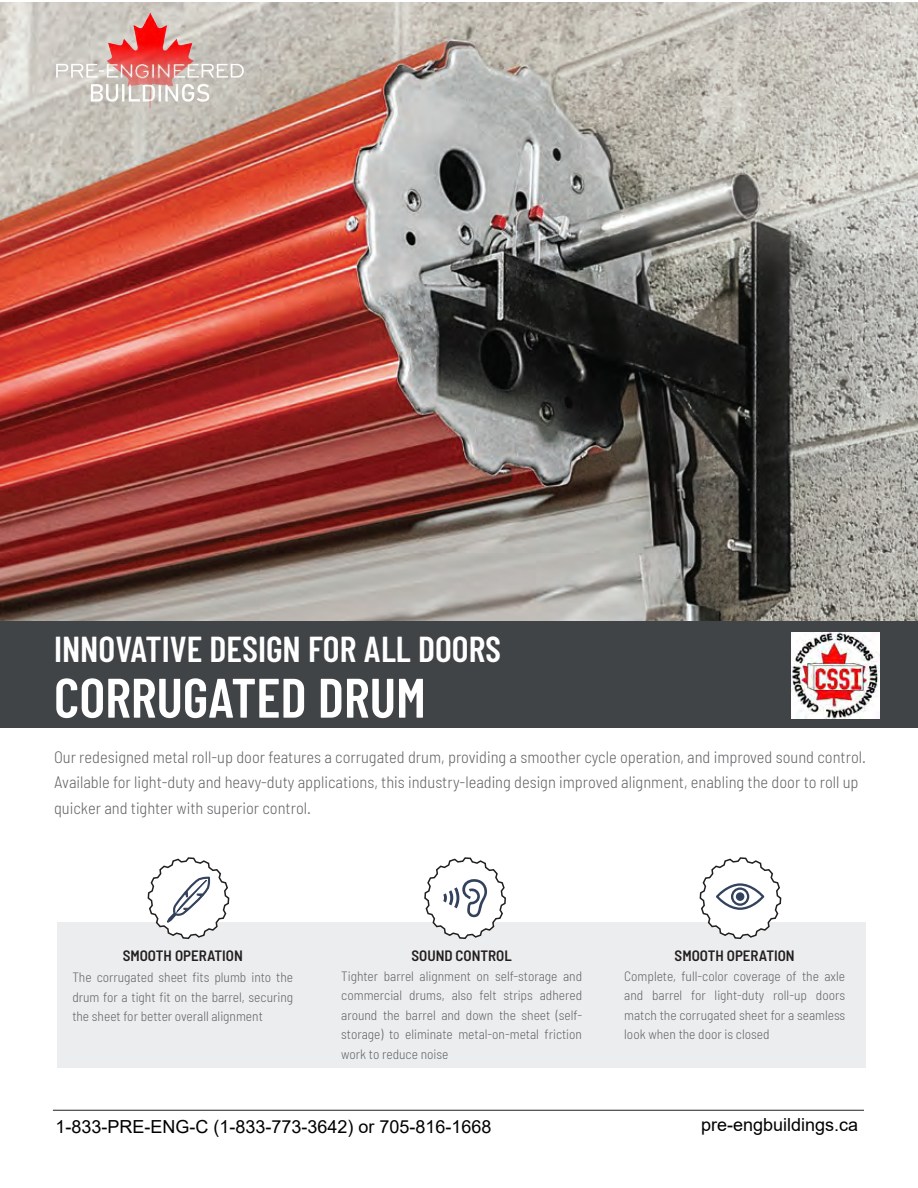
<style>
.page{position:relative;width:918px;height:1188px;background:#fff}
.page>*{position:absolute;margin:0;border:0;box-sizing:border-box;transform-origin:0 0}
.t1{font:600 55.5px "Barlow Condensed";color:#fff}
.t2{font:600 36px "Barlow Condensed";color:#fff}
.t3{font:18px "Arial";color:#000}
.t4{font:300 semi-condensed 16.5px/25.5px "Barlow";color:#636466}
.t5{font:600 semi-condensed 15px "Barlow";color:#231f20}
.t6{font:300 semi-condensed 13.5px/19.5px "Barlow";color:#636466;text-align:justify}
</style>
<div class="page">
<img style="left:0;top:2px;width:917px;height:619px">
<div style="left:57px;top:922px;width:809px;height:145px;background:#ecedee"></div>
<div style="left:0;top:621px;width:918px;height:107px;background:#404447"></div>
<svg style="left:699px;top:857px;width:83px;height:82px"></svg>
<div style="left:736px;top:892px;width:8px;height:9px;background:#33425c;border-radius:50%"></div>
<svg style="left:424px;top:857px;width:82px;height:82px"></svg>
<svg style="left:443px;top:893px;width:5px;height:10px"></svg>
<svg style="left:147px;top:857px;width:83px;height:82px"></svg>
<hr style="left:53px;top:1110px;width:811px;height:1px;background:#231f20">
<img style="left:792px;top:633px;width:87px;height:85px">
<img style="left:56px;top:10px;width:188px;height:101px">
<h2 class="t2" style="left:54px;top:627px;width:449px">INNOVATIVE DESIGN FOR ALL DOORS</h2>
<h1 class="t1" style="left:54px;top:663px;width:373px">CORRUGATED DRUM</h1>
<p class="t4" style="left:54px;top:743px;width:813px">Our redesigned metal roll-up door features a corrugated drum, providing a smoother cycle operation, and improved sound control.<br>Available for light-duty and heavy-duty applications, this industry-leading design improved alignment, enabling the door to roll up quicker and tighter with superior control.</p>
<p class="t5" style="left:123px;top:946px;width:122px">SMOOTH OPERATION</p>
<p class="t6" style="left:72px;top:967px;width:222px">The corrugated sheet fits plumb into the drum for a tight fit on the barrel, securing the sheet for better overall alignment</p>
<p class="t5" style="left:412px;top:946px;width:102px">SOUND CONTROL</p>
<p class="t6" style="left:341px;top:966px;width:242px">Tighter barrel alignment on self-storage and commercial drums, also felt strips adhered around the barrel and down the sheet (self&shy;storage) to eliminate metal-on-metal friction work to reduce noise</p>
<p class="t5" style="left:675px;top:946px;width:122px">SMOOTH OPERATION</p>
<p class="t6" style="left:624px;top:966px;width:222px">Complete, full-color coverage of the axle and barrel for light-duty roll-up doors match the corrugated sheet for a seamless look when the door is closed</p>
<h3 class="t3" style="left:55px;top:1114px;width:438px">1-833-PRE-ENG-C (1-833-773-3642) or 705-816-1668</h3>
<h3 class="t3" style="left:701px;top:1112px;width:159px">pre-engbuildings.ca</h3>
</div>
